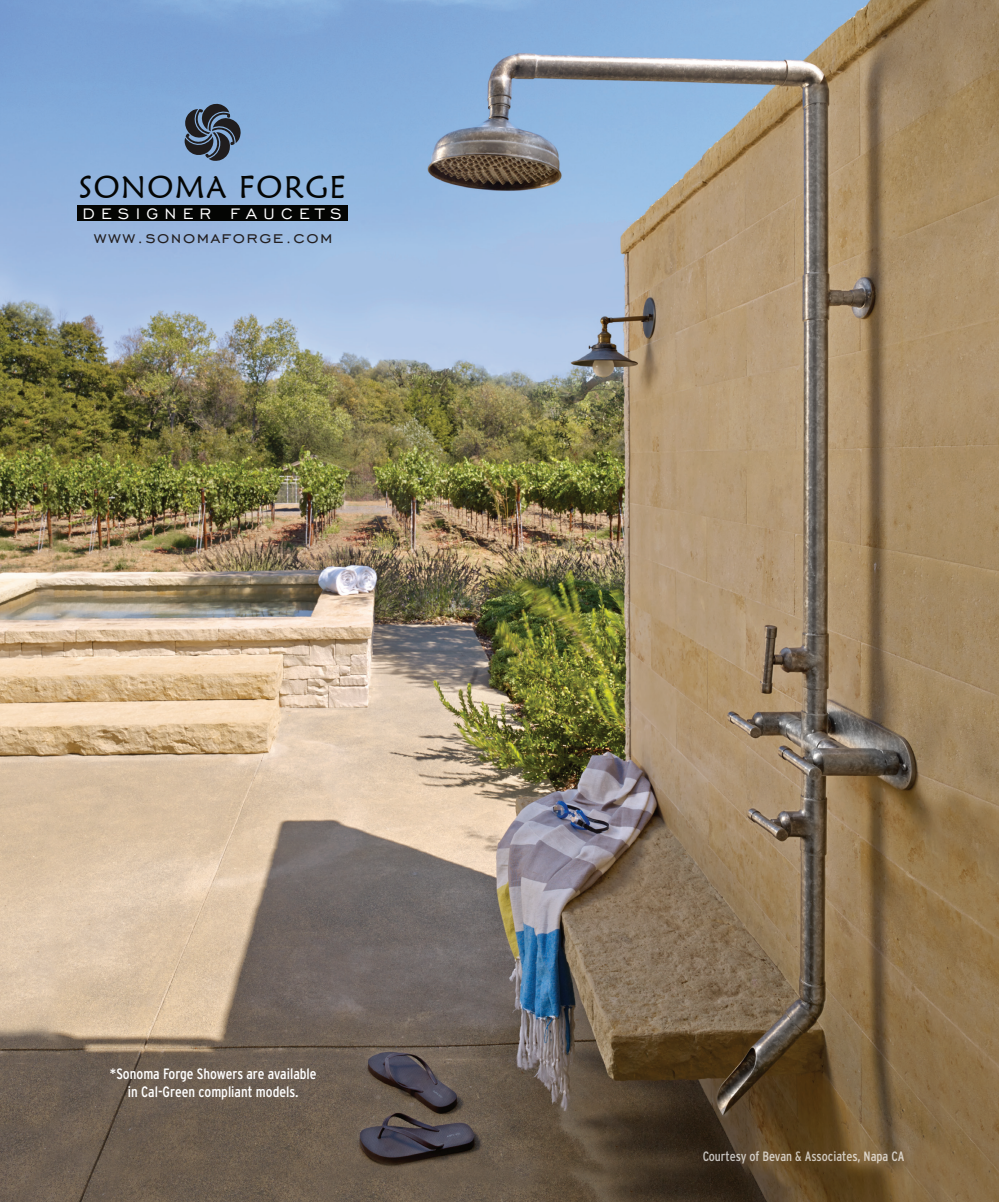
<style>
.page{position:relative;width:999px;height:1202px;background:#fff}
.page>*{position:absolute;margin:0;border:0;box-sizing:border-box;transform-origin:0 0}
.t1{font:31.2px "Maiandra GD";letter-spacing:.05em;color:#040503}
.t2{font:21px "Engravers Gothic BT";letter-spacing:.07em;color:#231f20}
.t3{font:19.5px "Engravers Gothic BT";letter-spacing:.32em;color:#fff}
.t4{font:condensed 15px/18px "Interstate";color:#fff;text-align:center}
.t5{font:condensed 13.5px "Interstate";letter-spacing:-.005em;color:#fff}
</style>
<div class="page">
<img style="left:0;top:0;width:999px;height:1202px">
<div style="left:78px;top:206px;width:270px;height:15px;background:#040503"></div>
<svg style="left:184px;top:104px;width:57px;height:57px"></svg>
<h1 class="t1" style="left:79px;top:167px;width:268px">SONOMA FORGE</h1>
<h2 class="t2" style="left:94px;top:226px;width:240px">www.sonomaforge.com</h2>
<h3 class="t3" style="left:83px;top:203px;width:261px">DESIGNER FAUCETS</h3>
<p class="t4" style="left:110px;top:1064px;width:208px">*Sonoma Forge Showers are available in Cal-Green compliant models.</p>
<p class="t5" style="left:702px;top:1149px;width:204px">Courtesy of Bevan &amp; Associates, Napa CA</p>
</div>
